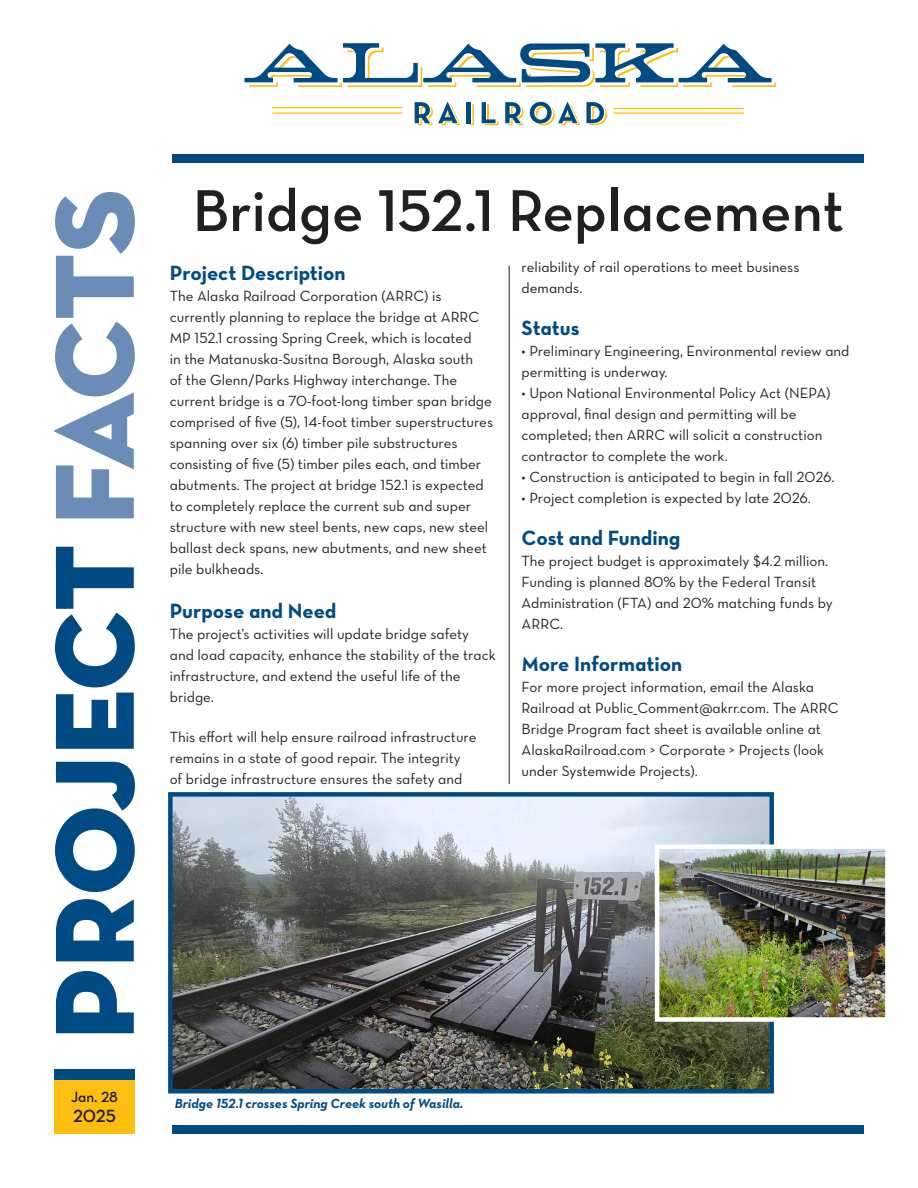
<style>
.page{position:relative;width:918px;height:1188px;background:#fff}
.page>*{position:absolute;margin:0;border:0;box-sizing:border-box;transform-origin:0 0}
.t1{font:60px "Neutra Text Demi Alt";color:#231f20}
.Subhead_2{font:21px "Neutra Text Bold Alt";color:#004b84}
.Subhead_1{font:21px "Neutra Text Bold Alt";color:#004b84}
.t2{font:18px "Neutra Text Demi Alt";color:#231f20}
.Subhead_2-2{font:15px/21px "Neutra Text Book Alt";color:#231f20}
.Subhead_1-2{font:15px/21px "Neutra Text Book Alt";color:#231f20}
.t3{font:15px "Neutra Text Demi Alt";color:#231f20}
.t4{font:13.5px "Neutra Text Bold Italic Alt";color:#004b84}
</style>
<div class="page">
<div style="left:173px;top:1126px;width:691px;height:8px;background:#004b84"></div>
<div style="left:54px;top:1080px;width:81px;height:54px;background:#fdbe12"></div>
<div style="left:54px;top:1069px;width:81px;height:11px;background:#004b84"></div>
<div style="left:173px;top:154px;width:691px;height:8px;background:#004b84"></div>
<svg style="left:470px;top:104px;width:4px;height:21px"></svg>
<svg style="left:415px;top:102px;width:45px;height:23px"></svg>
<hr style="left:467px;top:102px;width:4px;height:21px;background:#004b84">
<svg style="left:482px;top:102px;width:17px;height:23px"></svg>
<svg style="left:505px;top:102px;width:19px;height:23px"></svg>
<svg style="left:530px;top:102px;width:50px;height:23px"></svg>
<svg style="left:586px;top:102px;width:21px;height:23px"></svg>
<svg style="left:244px;top:43px;width:532px;height:44px"></svg>
<hr style="left:272px;top:107px;width:131px;height:1px;background:#fdbe12">
<hr style="left:272px;top:112px;width:131px;height:2px;background:#fdbe12">
<hr style="left:613px;top:108px;width:131px;height:1px;background:#fdbe12">
<hr style="left:613px;top:112px;width:131px;height:2px;background:#fdbe12">
<svg style="left:56px;top:971px;width:78px;height:62px"></svg>
<svg style="left:56px;top:899px;width:78px;height:62px"></svg>
<svg style="left:55px;top:762px;width:80px;height:130px"></svg>
<svg style="left:56px;top:693px;width:78px;height:56px"></svg>
<svg style="left:55px;top:547px;width:80px;height:140px"></svg>
<svg style="left:54px;top:192px;width:81px;height:326px"></svg>
<hr style="left:509px;top:266px;width:1px;height:518px;background:#231f20">
<img style="left:173px;top:797px;width:596px;height:292px">
<div style="left:168px;top:792px;width:606px;height:302px;border:4px solid #004b84"></div>
<img style="left:660px;top:849px;width:225px;height:168px">
<div style="left:655px;top:844px;width:235px;height:178px;border:4px solid #fff"></div>
<p class="t1" style="left:193px;top:174px;width:653px">Bridge 152.1 Replacement</p>
<p class="Subhead_2" style="left:170px;top:259px;width:177px">Project Description</p>
<p class="Subhead_2-2" style="left:170px;top:285px;width:325px">The Alaska Railroad Corporation (ARRC) is currently planning to replace the bridge at ARRC MP 152.1 crossing Spring Creek, which is located<br>in the Matanuska-Susitna Borough, Alaska south<br>of the Glenn/Parks Highway interchange. The current bridge is a 70-foot-long timber span bridge comprised of five (5), 14-foot timber superstructures spanning over six (6) timber pile substructures consisting of five (5) timber piles each, and timber abutments. The project at bridge 152.1 is expected to completely replace the current sub and super structure with new steel bents, new caps, new steel ballast deck spans, new abutments, and new sheet pile bulkheads.</p>
<p class="Subhead_2" style="left:170px;top:597px;width:168px">Purpose and Need</p>
<p class="Subhead_2-2" style="left:170px;top:623px;width:327px">The project’s activities will update bridge safety and load capacity, enhance the stability of the track infrastructure, and extend the useful life of the bridge.</p>
<p class="Subhead_2-2" style="left:170px;top:726px;width:308px">This effort will help ensure railroad infrastructure remains in a state of good repair. The integrity of bridge infrastructure ensures the safety and</p>
<p class="Subhead_2-2" style="left:522px;top:256px;width:279px">reliability of rail operations to meet business demands.</p>
<p class="Subhead_2" style="left:522px;top:315px;width:60px">Status</p>
<p class="Subhead_2-2" style="left:522px;top:340px;width:329px">• Preliminary Engineering, Environmental review and permitting is underway.</p>
<p class="Subhead_2-2" style="left:522px;top:382px;width:310px">• Upon National Environmental Policy Act (NEPA) approval, final design and permitting will be completed; then ARRC will solicit a construction contractor to complete the work.</p>
<p class="Subhead_2-2" style="left:522px;top:466px;width:314px">• Construction is anticipated to begin in fall 2026.</p>
<p class="Subhead_2-2" style="left:522px;top:487px;width:291px">• Project completion is expected by late 2026.</p>
<p class="Subhead_1" style="left:522px;top:525px;width:160px">Cost and Funding</p>
<p class="Subhead_1-2" style="left:522px;top:550px;width:313px">The project budget is approximately $4.2 million.<br>Funding is planned 80% by the Federal Transit Administration (FTA) and 20% matching funds by ARRC.</p>
<p class="Subhead_1" style="left:522px;top:651px;width:162px">More Information</p>
<p class="Subhead_1-2" style="left:522px;top:676px;width:319px">For more project information, email the Alaska Railroad at Public_Comment@akrr.com. The ARRC Bridge Program fact sheet is available online at AlaskaRailroad.com &gt; Corporate &gt; Projects (look under Systemwide Projects).</p>
<p class="t3" style="left:71px;top:1088px;width:48px">Jan. 28</p>
<p class="t2" style="left:73px;top:1105px;width:44px">2025</p>
<p class="t4" style="left:175px;top:1095px;width:290px">Bridge 152.1 crosses Spring Creek south of Wasilla.</p>
</div>
